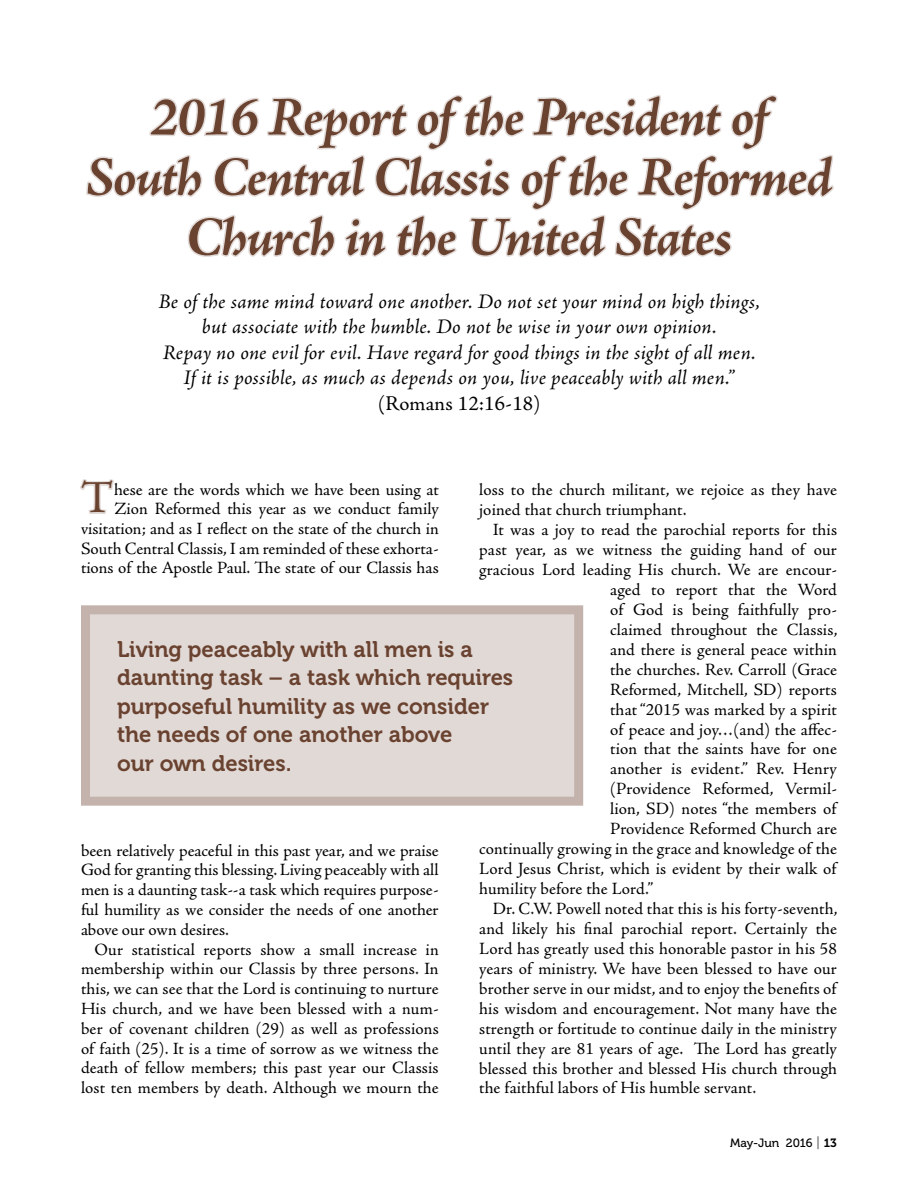
<style>
.page{position:relative;width:918px;height:1188px;background:#fff}
.page>*{position:absolute;margin:0;border:0;box-sizing:border-box;transform-origin:0 0}
.t1{font:italic 700 55.5px/60px "Adobe Jenson Pro";letter-spacing:-.025em;color:#6a4230;text-align:center}
.t2{font:45.9px "Adobe Jenson Pro";color:#6a4230}
.t3{font:22.5px/28.5px "Museo 700";color:#6a4230}
.t4{font:italic 21px/25.5px "Adobe Jenson Pro";letter-spacing:.005em;color:#000;text-align:center}
.t5{font:21px "Adobe Jenson Pro";letter-spacing:.01em;color:#000}
.t6{font:17.25px/19.8px "Adobe Jenson Pro";letter-spacing:.005em;color:#000;text-align:justify}
.t7{font:12px "Museo 500";letter-spacing:-.005em;color:#000}
.s1{font-size:13.5px;color:#6d6e71}
.s2{font-family:"Museo 700"}
</style>
<div class="page">
<svg style="left:80px;top:479px;width:34px;height:35px"></svg>
<svg style="left:86px;top:95px;width:748px;height:163px"></svg>
<div style="left:86px;top:610px;width:493px;height:191px;background:#e1d9d6"></div>
<div style="left:81px;top:605px;width:502px;height:201px;border:9px solid #c3b3ac"></div>
<h1 class="t1" style="left:86px;top:91px;width:748px">2016 Report of the President of<br>South Central Classis of the Reformed<br>Church in the United States</h1>
<p class="t4" style="left:159px;top:290px;width:603px">Be of the same mind toward one another. Do not set your mind on high things, but associate with the humble. Do not be wise in your own opinion.<br>Repay no one evil for evil. Have regard for good things in the sight of all men.<br>If it is possible, as much as depends on you, live peaceably with all men.”</p>
<p class="t5" style="left:378px;top:391px;width:164px">(Romans 12:16-18)</p>
<h2 class="t2" style="left:81px;top:472px;width:34px">T</h2>
<p class="t6" style="left:81px;top:480px;width:359px;text-align:right">hese are the words which we have been using at Zion Reformed this year as we conduct family visitation; and as I reflect on the state of the church in South Central Classis, I am reminded of these exhorta&shy;tions of the Apostle Paul. The state of our Classis has</p>
<p class="t6" style="left:479px;top:480px;width:359px">loss to the church militant, we rejoice as they have joined that church triumphant.</p>
<p class="t6" style="left:493px;top:520px;width:346px">It was a joy to read the parochial reports for this</p>
<p class="t6" style="left:479px;top:540px;width:359px">past year, as we witness the guiding hand of our</p>
<p class="t6" style="left:479px;top:560px;width:359px">gracious Lord leading His church. We are encour-</p>
<p class="t6" style="left:610px;top:580px;width:228px">aged to report that the Word</p>
<p class="t6" style="left:610px;top:600px;width:228px">of God is being faithfully pro-</p>
<p class="t6" style="left:610px;top:620px;width:229px">claimed throughout the Classis,</p>
<p class="t6" style="left:610px;top:640px;width:228px">and there is general peace within</p>
<p class="t6" style="left:610px;top:660px;width:228px">the churches. Rev. Carroll (Grace</p>
<p class="t6" style="left:610px;top:680px;width:228px">Reformed, Mitchell, SD) reports</p>
<p class="t6" style="left:610px;top:700px;width:228px">that “2015 was marked by a spirit</p>
<p class="t6" style="left:610px;top:720px;width:228px">of peace and joy…(and) the affec-</p>
<p class="t6" style="left:610px;top:739px;width:228px">tion that the saints have for one</p>
<p class="t6" style="left:610px;top:759px;width:228px">another is evident.” Rev. Henry</p>
<p class="t6" style="left:610px;top:779px;width:228px">(Providence Reformed, Vermil-</p>
<p class="t6" style="left:610px;top:799px;width:228px">lion, SD) notes “the members of</p>
<p class="t6" style="left:610px;top:819px;width:228px">Providence Reformed Church are</p>
<p class="t6" style="left:479px;top:839px;width:359px">continually growing in the grace and knowledge of the</p>
<p class="t6" style="left:479px;top:859px;width:359px">Lord Jesus Christ, which is evident by their walk of</p>
<p class="t6" style="left:479px;top:879px;width:175px">humility before the Lord.”</p>
<p class="t6" style="left:493px;top:899px;width:346px">Dr. C.W. Powell noted that this is his forty-seventh,</p>
<p class="t6" style="left:479px;top:919px;width:359px">and likely his final parochial report. Certainly the</p>
<p class="t6" style="left:479px;top:939px;width:359px">Lord has greatly used this honorable pastor in his 58</p>
<p class="t6" style="left:479px;top:959px;width:359px">years of ministry. We have been blessed to have our</p>
<p class="t6" style="left:479px;top:979px;width:359px">brother serve in our midst, and to enjoy the benefits of</p>
<p class="t6" style="left:479px;top:999px;width:359px">his wisdom and encouragement. Not many have the</p>
<p class="t6" style="left:479px;top:1019px;width:359px">strength or fortitude to continue daily in the ministry</p>
<p class="t6" style="left:479px;top:1039px;width:359px">until they are 81 years of age. The Lord has greatly</p>
<p class="t6" style="left:479px;top:1059px;width:359px">blessed this brother and blessed His church through</p>
<p class="t6" style="left:479px;top:1078px;width:278px">the faithful labors of His humble servant.</p>
<h3 class="t3" style="left:117px;top:635px;width:398px">Living peaceably with all men is a daunting task – a task which requires purposeful humility as we consider the needs of one another above<br>our own desires.</h3>
<p class="t6" style="left:81px;top:841px;width:359px">been relatively peaceful in this past year, and we praise God for granting this blessing. Living peaceably with all men is a daunting task--a task which requires purpose&shy;ful humility as we consider the needs of one another above our own desires.</p>
<p class="t6" style="left:81px;top:940px;width:359px;text-indent:14px">Our statistical reports show a small increase in membership within our Classis by three persons. In this, we can see that the Lord is continuing to nurture His church, and we have been blessed with a num&shy;ber of covenant children (29) as well as professions of faith (25). It is a time of sorrow as we witness the death of fellow members; this past year our Classis lost ten members by death. Although we mourn the</p>
<p class="t7" style="left:730px;top:1137px;width:108px">May-Jun 2016 <span class="s1">|</span> <span class="s2">13</span></p>
</div>
